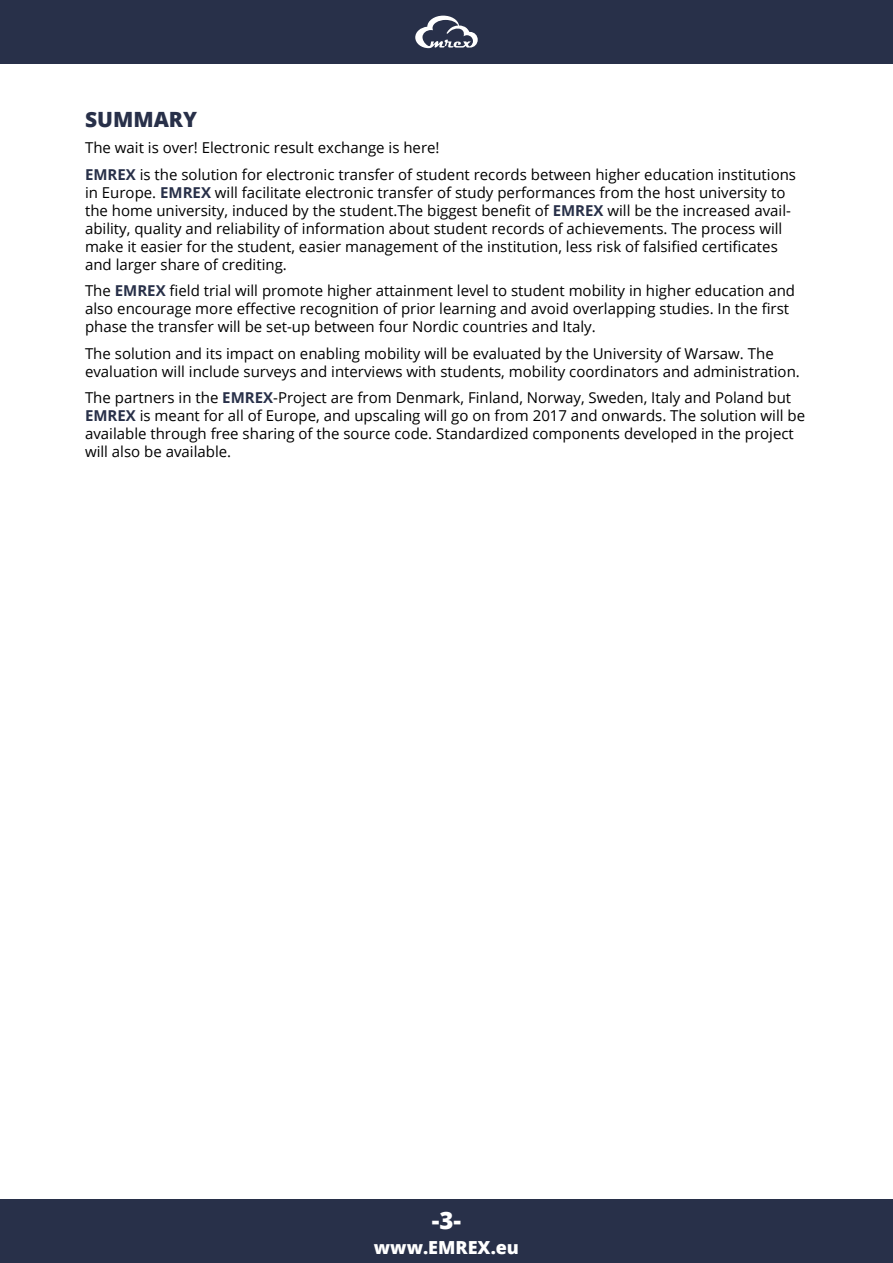
<style>
.page{position:relative;width:893px;height:1263px;background:#fff}
.page>*{position:absolute;margin:0;border:0;box-sizing:border-box;transform-origin:0 0}
.t1{font:800 24px "Open Sans";color:#fff}
.t2{font:800 21px "Open Sans";color:#283049}
.t3{font:800 18px "Open Sans";color:#fff}
.t4{font:15px/18px "Open Sans";color:#000}
.s1{font-weight:700;color:#283049}
</style>
<div class="page">
<div style="left:0;top:1199px;width:893px;height:64px;background:#283049"></div>
<div style="left:0;top:0;width:893px;height:64px;background:#283049"></div>
<svg style="left:415px;top:16px;width:63px;height:32px"></svg>
<h2 class="t2" style="left:85px;top:103px;width:114px">SUMMARY</h2>
<p class="t4" style="left:85px;top:134px;width:713px;line-height:26.5px">The wait is over! Electronic result exchange is here!<br><span class="s1">EMREX</span> is the solution for electronic transfer of student records between higher education institutions</p>
<p class="t4" style="left:85px;top:183px;width:707px">in Europe. <span class="s1">EMREX</span> will facilitate electronic transfer of study performances from the host university to the home university, induced by the student.The biggest benefit of <span class="s1">EMREX</span> will be the increased avail&shy;ability, quality and reliability of information about student records of achievements. The process will make it easier for the student, easier management of the institution, less risk of falsified certificates and larger share of crediting.</p>
<p class="t4" style="left:85px;top:281px;width:712px">The <span class="s1">EMREX</span> field trial will promote higher attainment level to student mobility in higher education and also encourage more effective recognition of prior learning and avoid overlapping studies. In the first phase the transfer will be set-up between four Nordic countries and Italy.</p>
<p class="t4" style="left:85px;top:344px;width:716px">The solution and its impact on enabling mobility will be evaluated by the University of Warsaw. The evaluation will include surveys and interviews with students, mobility coordinators and administration.</p>
<p class="t4" style="left:85px;top:388px;width:722px">The partners in the <span class="s1">EMREX</span>-Project are from Denmark, Finland, Norway, Sweden, Italy and Poland but <span class="s1">EMREX</span> is meant for all of Europe, and upscaling will go on from 2017 and onwards. The solution will be available through free sharing of the source code. Standardized components developed in the project will also be available.</p>
<h1 class="t1" style="left:432px;top:1202px;width:31px">-3-</h1>
<p class="t3" style="left:374px;top:1233px;width:147px">www.EMREX.eu</p>
</div>
